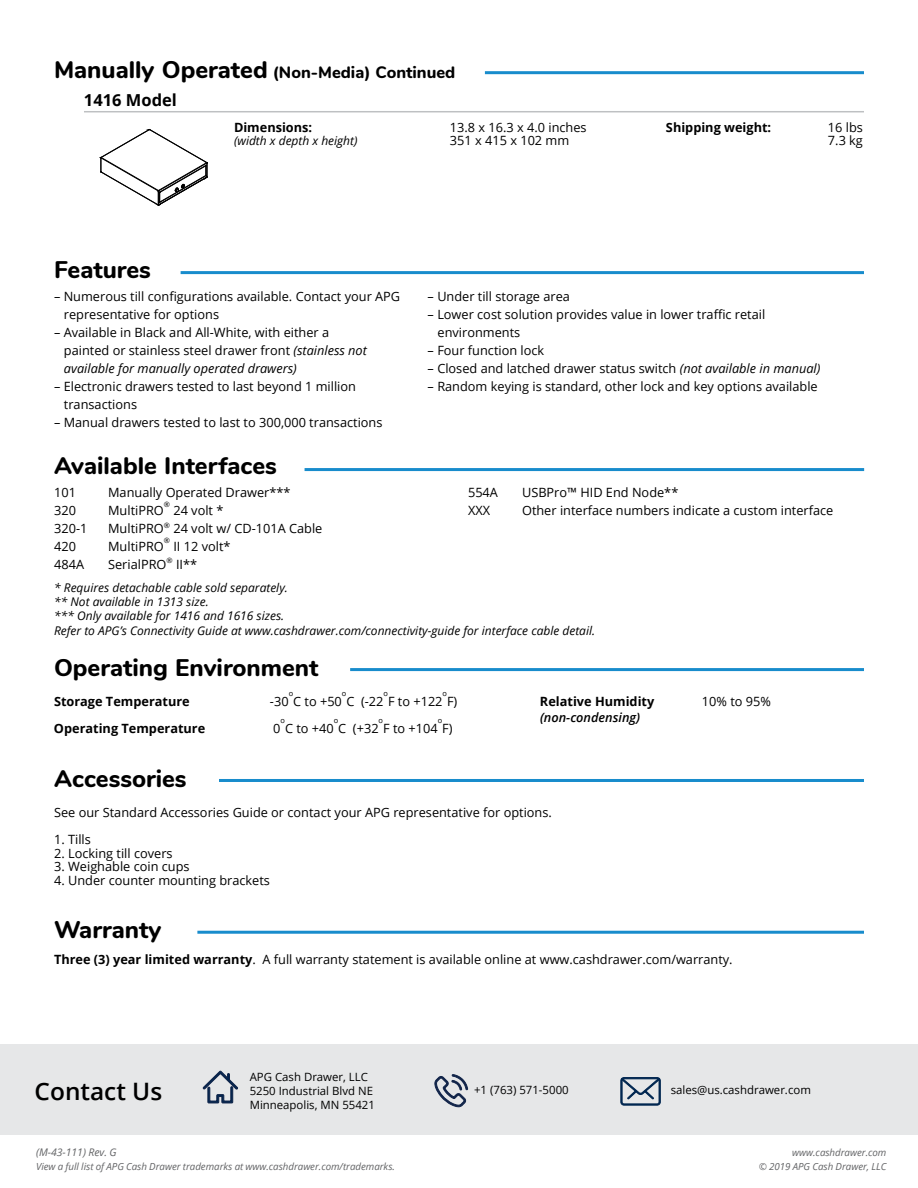
<style>
.page{position:relative;width:918px;height:1188px;background:#fff}
.page>*{position:absolute;margin:0;border:0;box-sizing:border-box;transform-origin:0 0}
.t1{font:800 24px "Nunito";color:#000}
.t2{font:600 24px "Open Sans";color:#000}
.t3{font:800 16.5px "Nunito";color:#000}
.t4{font:700 16.5px "Open Sans";color:#000}
.t5{font:12.75px/18px "Open Sans";color:#000}
.t6{font:700 12.75px "Open Sans";color:#000}
.t7{font:italic 600 12.75px "Open Sans";color:#000}
.t8{font:italic 12px/14.4px "Open Sans";color:#000}
.t9{font:11.4px/13.6px "Open Sans";color:#000}
.t10{font:italic 10.5px "Open Sans";letter-spacing:-.005em;color:#636466}
.t11{font:italic 9.75px/13.5px "Open Sans";letter-spacing:-.005em;color:#636466;text-align:right}
.t12{font:7.5px "Open Sans";color:#000}
.s1{font-size:24px}
.s2{font-style:italic}
.s3{font-weight:700}
</style>
<div class="page">
<div style="left:0;top:1044px;width:918px;height:91px;background:#e6e7e8"></div>
<svg style="left:434px;top:1074px;width:34px;height:33px"></svg>
<svg style="left:620px;top:1077px;width:41px;height:29px"></svg>
<svg style="left:203px;top:1071px;width:35px;height:32px"></svg>
<hr style="left:84px;top:111px;width:780px;height:1px;background:#bec0c2">
<svg style="left:101px;top:129px;width:107px;height:77px"></svg>
<hr style="left:485px;top:71px;width:379px;height:3px;background:#188ccc">
<hr style="left:181px;top:271px;width:683px;height:3px;background:#188ccc">
<hr style="left:305px;top:468px;width:559px;height:3px;background:#188ccc">
<hr style="left:350px;top:668px;width:514px;height:3px;background:#188ccc">
<hr style="left:219px;top:779px;width:645px;height:3px;background:#188ccc">
<hr style="left:197px;top:931px;width:667px;height:3px;background:#188ccc">
<p class="t3" style="left:54px;top:60px;width:403px"><span class="s1">Manually Operated</span> (Non-Media) Continued</p>
<p class="t4" style="left:84px;top:89px;width:94px">1416 Model</p>
<p class="t6" style="left:234px;top:118px;width:80px">Dimensions:</p>
<p class="t5" style="left:450px;top:118px;width:138px">13.8 x 16.3 x 4.0 inches</p>
<p class="t6" style="left:666px;top:118px;width:107px">Shipping weight:</p>
<p class="t5" style="left:828px;top:118px;width:37px">16 lbs</p>
<p class="t8" style="left:234px;top:134px;width:125px">(width x depth x height)</p>
<p class="t5" style="left:450px;top:132px;width:121px">351 x 415 x 102 mm</p>
<p class="t5" style="left:828px;top:132px;width:36px">7.3 kg</p>
<h1 class="t1" style="left:54px;top:252px;width:98px">Features</h1>
<p class="t5" style="left:64px;top:287px;width:338px;text-indent:-10px">– Numerous till configurations available. Contact your APG representative for options</p>
<p class="t5" style="left:64px;top:323px;width:304px;text-indent:-10px">– Available in Black and All-White, with either a painted or stainless steel drawer front <span class="s2">(stainless not available for manually operated drawers)</span></p>
<p class="t5" style="left:64px;top:377px;width:294px;text-indent:-10px">– Electronic drawers tested to last beyond 1 million transactions</p>
<p class="t5" style="left:54px;top:413px;width:330px">– Manual drawers tested to last to 300,000 transactions</p>
<h1 class="t1" style="left:54px;top:448px;width:224px">Available Interfaces</h1>
<p class="t5" style="left:54px;top:483px;width:23px">101</p>
<p class="t5" style="left:108px;top:483px;width:184px">Manually Operated Drawer***</p>
<p class="t5" style="left:54px;top:501px;width:23px">320</p>
<p class="t5" style="left:108px;top:501px;width:57px">MultiPRO</p>
<p class="t12" style="left:164px;top:500px;width:8px">®</p>
<p class="t5" style="left:173px;top:501px;width:52px">24 volt *</p>
<p class="t5" style="left:54px;top:519px;width:35px">320-1</p>
<p class="t5" style="left:108px;top:519px;width:216px">MultiPRO<sup>®</sup> 24 volt w/ CD-101A Cable</p>
<p class="t5" style="left:54px;top:537px;width:23px">420</p>
<p class="t5" style="left:108px;top:537px;width:57px">MultiPRO</p>
<p class="t12" style="left:164px;top:536px;width:8px">®</p>
<p class="t5" style="left:173px;top:537px;width:59px">II 12 volt*</p>
<p class="t5" style="left:54px;top:555px;width:31px">484A</p>
<p class="t5" style="left:108px;top:555px;width:60px">SerialPRO</p>
<p class="t12" style="left:167px;top:555px;width:8px">®</p>
<p class="t5" style="left:176px;top:555px;width:23px">II**</p>
<p class="t5" style="left:428px;top:287px;width:144px">– Under till storage area</p>
<p class="t5" style="left:438px;top:305px;width:329px;text-indent:-10px">– Lower cost solution provides value in lower traffic retail environments</p>
<p class="t5" style="left:428px;top:341px;width:118px">– Four function lock</p>
<p class="t5" style="left:428px;top:359px;width:394px">– Closed and latched drawer status switch <span class="s2">(not available in manual)</span></p>
<p class="t5" style="left:428px;top:377px;width:392px">– Random keying is standard, other lock and key options available</p>
<p class="t5" style="left:468px;top:483px;width:31px">554A</p>
<p class="t5" style="left:522px;top:483px;width:158px">USBPro™ HID End Node**</p>
<p class="t5" style="left:468px;top:501px;width:24px">XXX</p>
<p class="t5" style="left:522px;top:501px;width:313px">Other interface numbers indicate a custom interface</p>
<p class="t8" style="left:54px;top:580px;width:543px">* Requires detachable cable sold separately.<br>** Not available in 1313 size.<br>*** Only available for 1416 and 1616 sizes.<br>Refer to APG’s Connectivity Guide at www.cashdrawer.com/connectivity-guide for interface cable detail.</p>
<h1 class="t1" style="left:54px;top:650px;width:266px">Operating Environment</h1>
<p class="t6" style="left:54px;top:692px;width:137px">Storage Temperature</p>
<p class="t5" style="left:270px;top:692px;width:189px">-30 C to +50 C (-22 F to +122 F)</p>
<p class="t12" style="left:289px;top:688px;width:6px">o</p>
<p class="t12" style="left:342px;top:688px;width:6px">o</p>
<p class="t12" style="left:384px;top:688px;width:6px">o</p>
<p class="t12" style="left:443px;top:688px;width:6px">o</p>
<p class="t6" style="left:540px;top:692px;width:116px">Relative Humidity</p>
<p class="t5" style="left:702px;top:692px;width:70px">10% to 95%</p>
<p class="t12" style="left:281px;top:715px;width:6px">o</p>
<p class="t12" style="left:334px;top:715px;width:6px">o</p>
<p class="t12" style="left:379px;top:715px;width:6px">o</p>
<p class="t12" style="left:438px;top:715px;width:6px">o</p>
<p class="t7" style="left:540px;top:709px;width:102px">(non-condensing)</p>
<p class="t6" style="left:54px;top:719px;width:153px">Operating Temperature</p>
<p class="t5" style="left:273px;top:719px;width:181px">0 C to +40 C (+32 F to +104 F)</p>
<h1 class="t1" style="left:54px;top:761px;width:134px">Accessories</h1>
<p class="t5" style="left:54px;top:803px;width:499px">See our Standard Accessories Guide or contact your APG representative for options.</p>
<p class="t5" style="left:54px;top:830px;width:38px">1. Tills</p>
<p class="t5" style="left:54px;top:844px;width:120px">2. Locking till covers</p>
<p class="t5" style="left:54px;top:857px;width:137px">3. Weighable coin cups</p>
<p class="t5" style="left:54px;top:871px;width:217px">4. Under counter mounting brackets</p>
<h1 class="t1" style="left:54px;top:912px;width:109px">Warranty</h1>
<p class="t5" style="left:54px;top:950px;width:680px"><span class="s3">Three (3) year limited warranty</span>. A full warranty statement is available online at www.cashdrawer.com/warranty.</p>
<h1 class="t2" style="left:35px;top:1075px;width:129px">Contact Us</h1>
<p class="t9" style="left:250px;top:1070px;width:127px">APG Cash Drawer, LLC<br>5250 Industrial Blvd NE<br>Minneapolis, MN 55421</p>
<p class="t10" style="left:36px;top:1145px;width:82px">(M-43-111) Rev. G</p>
<p class="t11" style="left:36px;top:1159px;width:360px">View a full list of APG Cash Drawer trademarks at www.cashdrawer.com/trademarks.</p>
<p class="t9" style="left:474px;top:1082px;width:96px">+1 (763) 571-5000</p>
<p class="t9" style="left:671px;top:1082px;width:142px">sales@us.cashdrawer.com</p>
<p class="t11" style="left:759px;top:1146px;width:129px">www.cashdrawer.com<br>© 2019 APG Cash Drawer, LLC</p>
</div>
